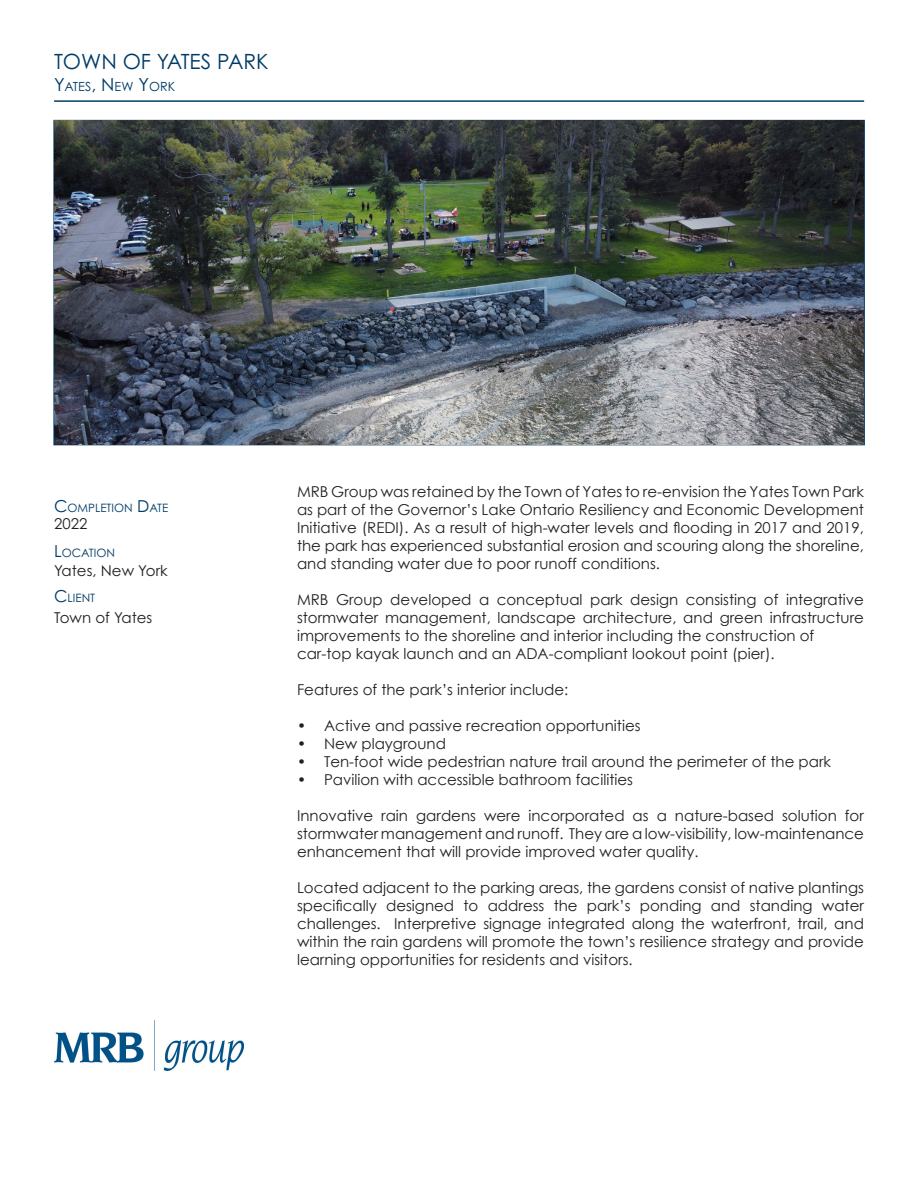
<style>
.page{position:relative;width:918px;height:1188px;background:#fff}
.page>*{position:absolute;margin:0;border:0;box-sizing:border-box;transform-origin:0 0}
.t1{font:21px "Century Gothic Pro";color:#003c68}
.t2{font:15px/18px "Century Gothic";color:#231f20;text-align:justify}
.t3{font:15px "Century Gothic Pro";color:#231f20}
.t4{font:12.6px "Century Gothic Pro";color:#003c68}
.t5{font:11.55px "Century Gothic Pro";color:#003c68}
.s1{font-size:18px}
.s2{font-size:16.5px}
</style>
<div class="page">
<hr style="left:54px;top:100px;width:810px;height:2px;background:#003c68">
<img style="left:54px;top:1021px;width:189px;height:49px">
<img style="left:54px;top:121px;width:810px;height:324px">
<p class="t1" style="left:54px;top:49px;width:216px">TOWN OF YATES PARK</p>
<p class="t4" style="left:54px;top:79px;width:123px"><span class="s1">Y</span>ATES<span class="s1">, N</span>EW <span class="s1">Y</span>ORK</p>
<p class="t5" style="left:54px;top:501px;width:116px"><span class="s2">C</span>OMPLETION <span class="s2">D</span>ATE</p>
<p class="t5" style="left:54px;top:546px;width:62px"><span class="s2">L</span>OCATION</p>
<p class="t5" style="left:54px;top:591px;width:43px"><span class="s2">C</span>LIENT</p>
<p class="t3" style="left:54px;top:515px;width:35px">2022</p>
<p class="t3" style="left:54px;top:562px;width:115px">Yates, New York</p>
<p class="t3" style="left:54px;top:608px;width:100px">Town of Yates</p>
<p class="t2" style="left:297px;top:483px;width:569px">MRB Group was retained by the Town of Yates to re-envision the Yates Town Park as part of the Governor’s Lake Ontario Resiliency and Economic Development Initiative (REDI). As a result of high-water levels and flooding in 2017 and 2019, the park has experienced substantial erosion and scouring along the shoreline, and standing water due to poor runoff conditions.</p>
<p class="t2" style="left:297px;top:591px;width:569px">MRB Group developed a conceptual park design consisting of integrative stormwater management, landscape architecture, and green infrastructure improvements to the shoreline and interior including the construction of</p>
<p class="t2" style="left:297px;top:645px;width:479px">car-top kayak launch and an ADA-compliant lookout point (pier).</p>
<p class="t2" style="left:297px;top:681px;width:273px">Features of the park’s interior include:</p>
<p class="t2" style="left:297px;top:717px;width:345px">• Active and passive recreation opportunities</p>
<p class="t2" style="left:297px;top:735px;width:150px">• New playground</p>
<p class="t2" style="left:297px;top:753px;width:536px">• Ten-foot wide pedestrian nature trail around the perimeter of the park</p>
<p class="t2" style="left:297px;top:771px;width:338px">• Pavilion with accessible bathroom facilities</p>
<p class="t2" style="left:297px;top:807px;width:569px">Innovative rain gardens were incorporated as a nature-based solution for stormwater management and runoff. They are a low-visibility, low-maintenance enhancement that will provide improved water quality.</p>
<p class="t2" style="left:297px;top:879px;width:569px">Located adjacent to the parking areas, the gardens consist of native plantings specifically designed to address the park’s ponding and standing water challenges. Interpretive signage integrated along the waterfront, trail, and within the rain gardens will promote the town’s resilience strategy and provide learning opportunities for residents and visitors.</p>
</div>
